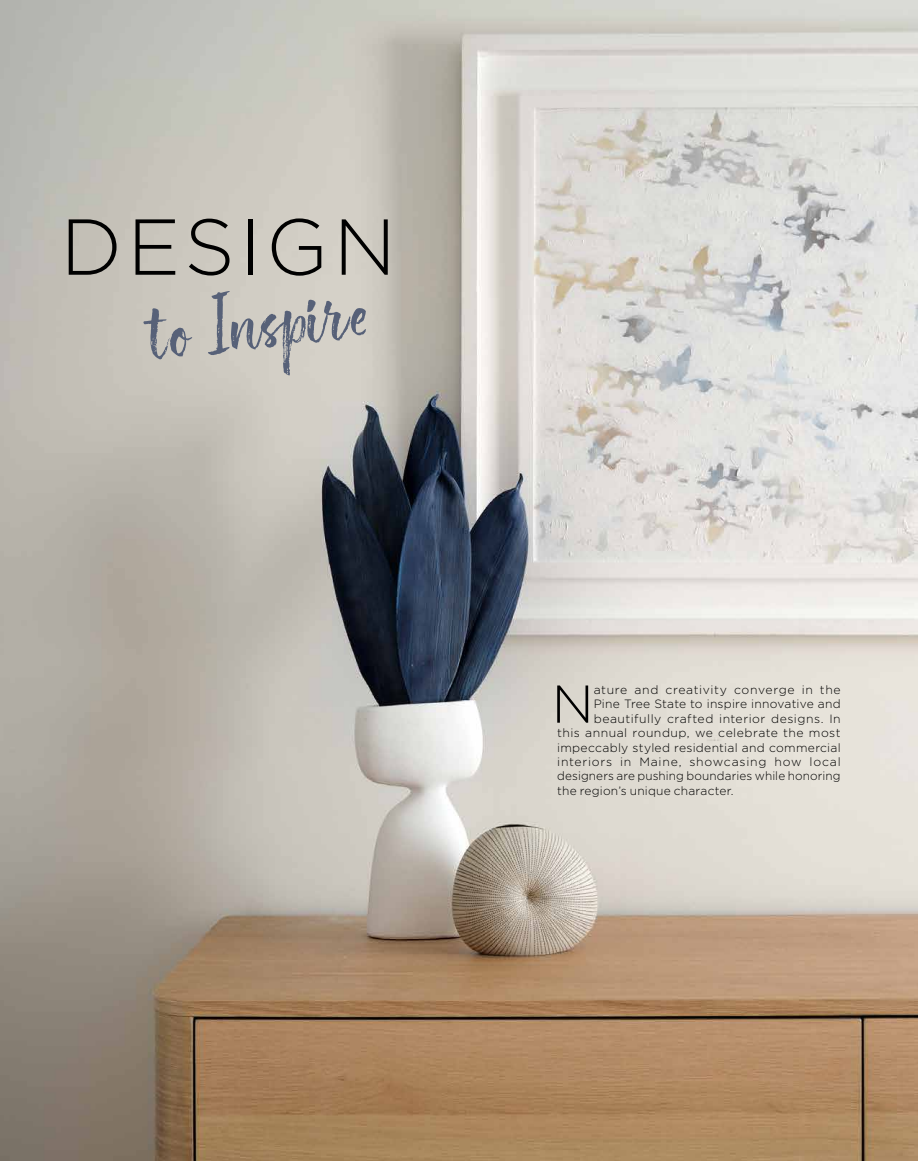
<style>
.page{position:relative;width:918px;height:1161px;background:#fff}
.page>*{position:absolute;margin:0;border:0;box-sizing:border-box;transform-origin:0 0}
.t1{font:300 79.05px "Gotham";letter-spacing:.06em;color:#000}
.t2{font:71.4px "Above The Sky Script";color:#576178}
.t3{font:300 53.1px "Gotham";color:#000}
.t4{font:300 12px "Gotham";letter-spacing:.025em;color:#000}
.t5{font:300 12px "Gotham";letter-spacing:.06em;color:#000}
.t6{font:300 12px "Gotham";letter-spacing:.045em;color:#000}
</style>
<div class="page">
<img style="left:0;top:0;width:918px;height:1161px">
<h1 class="t1" style="left:60px;top:197px;width:337px">DESIGN</h1>
<h2 class="t2" style="left:145px;top:293px;width:219px;rotate:-6deg">to Inspire</h2>
<h3 class="t3" style="left:552px;top:670px;width:43px">N</h3>
<p class="t6" style="left:594px;top:682px;width:249px">ature and creativity converge in the</p>
<p class="t4" style="left:594px;top:696px;width:249px">Pine Tree State to inspire innovative and</p>
<p class="t4" style="left:594px;top:711px;width:249px">beautifully crafted interior designs. In</p>
<p class="t4" style="left:557px;top:725px;width:285px">this annual roundup, we celebrate the most</p>
<p class="t4" style="left:557px;top:740px;width:285px">impeccably styled residential and commercial</p>
<p class="t5" style="left:557px;top:754px;width:285px">interiors in Maine, showcasing how local</p>
<p class="t4" style="left:557px;top:768px;width:285px">designers are pushing boundaries while honoring</p>
<p class="t4" style="left:557px;top:783px;width:178px">the region’s unique character.</p>
</div>
